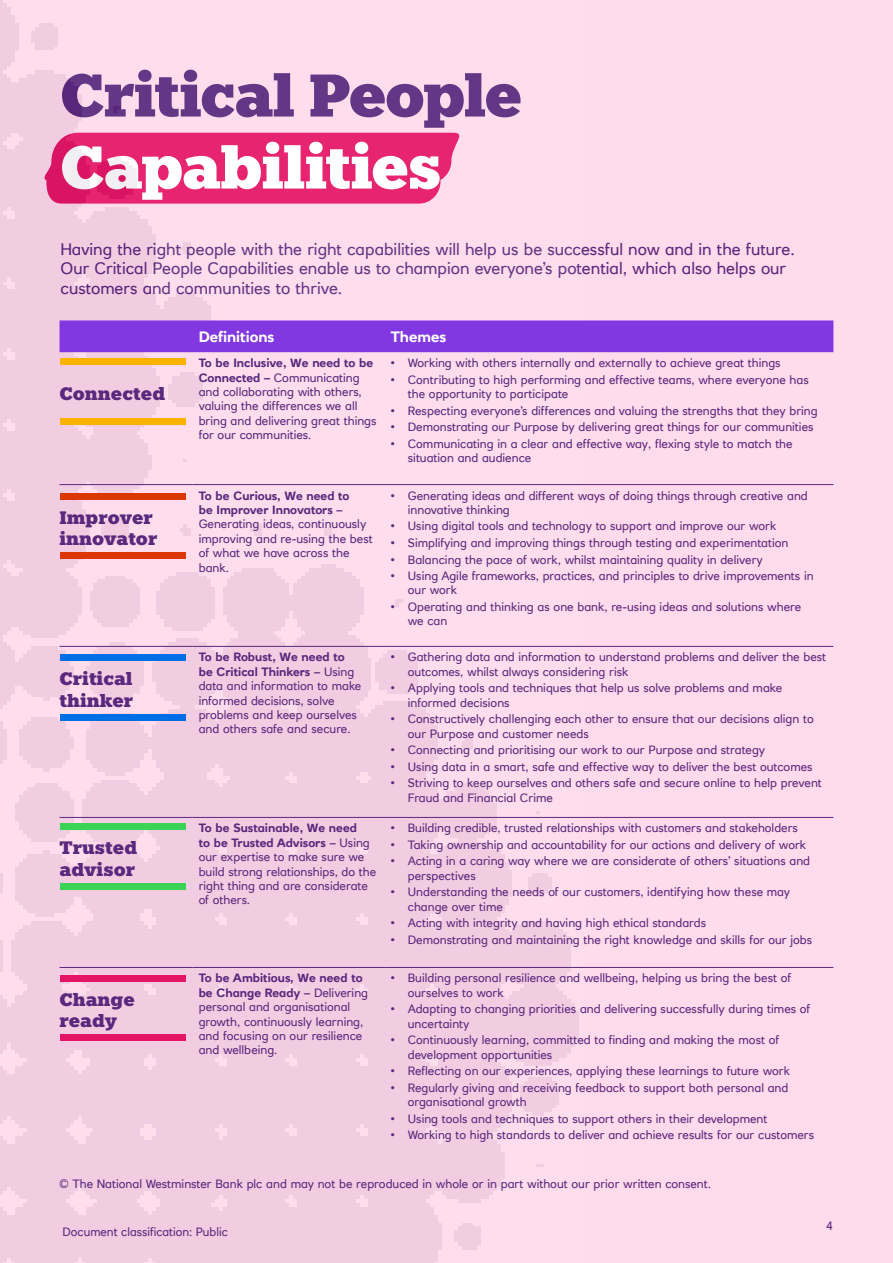
<style>
.page{position:relative;width:893px;height:1263px;background:#ffdbec}
.page>*{position:absolute;margin:0;border:0;box-sizing:border-box;transform-origin:0 0}
.t1{font:900 60px "Knile";letter-spacing:-.03em;color:#5a287d}
.t2{font:900 60px "Knile";letter-spacing:-.025em;color:#fff}
.t3{font:900 18px/21.6px "Knile";color:#5a287d}
.t4{font:16.5px/19.8px "RN House Sans";color:#5a287d}
.t5{font:700 15px "RN House Sans";color:#fff}
.t6{font:12px/14.4px "RN House Sans";color:#5a287d}
.s1{font-weight:700}
</style>
<div class="page">
<img style="left:0;top:0;width:578px;height:1263px">
<div style="left:60px;top:320px;width:773px;height:32px;background:#8138e0"></div>
<hr style="left:60px;top:484px;width:133px;height:1px;background:#5a287d">
<hr style="left:193px;top:484px;width:192px;height:1px;background:#5a287d">
<hr style="left:385px;top:484px;width:448px;height:1px;background:#5a287d">
<hr style="left:60px;top:646px;width:133px;height:1px;background:#5a287d">
<hr style="left:193px;top:646px;width:192px;height:1px;background:#5a287d">
<hr style="left:385px;top:646px;width:448px;height:1px;background:#5a287d">
<hr style="left:60px;top:817px;width:133px;height:1px;background:#5a287d">
<hr style="left:193px;top:817px;width:192px;height:1px;background:#5a287d">
<hr style="left:385px;top:817px;width:448px;height:1px;background:#5a287d">
<hr style="left:60px;top:967px;width:133px;height:1px;background:#5a287d">
<hr style="left:193px;top:967px;width:192px;height:1px;background:#5a287d">
<hr style="left:385px;top:967px;width:448px;height:1px;background:#5a287d">
<div style="left:60px;top:418px;width:125px;height:7px;background:#fbb200"></div>
<div style="left:60px;top:358px;width:125px;height:7px;background:#fbb200"></div>
<div style="left:60px;top:552px;width:125px;height:7px;background:#db3700"></div>
<div style="left:60px;top:493px;width:125px;height:6px;background:#db3700"></div>
<div style="left:60px;top:714px;width:125px;height:7px;background:#006fe6"></div>
<div style="left:60px;top:654px;width:125px;height:7px;background:#006fe6"></div>
<div style="left:60px;top:883px;width:125px;height:7px;background:#3ad356"></div>
<div style="left:60px;top:823px;width:125px;height:7px;background:#3ad356"></div>
<div style="left:60px;top:1034px;width:125px;height:7px;background:#e51565"></div>
<div style="left:60px;top:975px;width:125px;height:6px;background:#e51565"></div>
<h1 class="t1" style="left:60px;top:57px;width:464px">Critical People</h1>
<h1 class="t2" style="left:60px;top:129px;width:384px">Capabilities</h1>
<p class="t4" style="left:60px;top:239px;width:736px">Having the right people with the right capabilities will help us be successful now and in the future.<br>Our Critical People Capabilities enable us to champion everyone’s potential, which also helps our customers and communities to thrive.</p>
<h2 class="t3" style="left:60px;top:383px;width:107px">Connected</h2>
<h2 class="t3" style="left:60px;top:507px;width:99px">Improver innovator</h2>
<h2 class="t3" style="left:60px;top:668px;width:75px">Critical thinker</h2>
<h2 class="t3" style="left:60px;top:837px;width:79px">Trusted advisor</h2>
<h2 class="t3" style="left:60px;top:989px;width:77px">Change ready</h2>
<p class="t5" style="left:199px;top:327px;width:77px">Definitions</p>
<p class="t5" style="left:391px;top:327px;width:57px">Themes</p>
<p class="t6" style="left:199px;top:356px;width:179px"><span class="s1">To be Inclusive, We need to be<br>Connected –</span> Communicating and collaborating with others, valuing the differences we all bring and delivering great things for our communities.</p>
<p class="t6" style="left:391px;top:356px;width:391px">• Working with others internally and externally to achieve great things</p>
<p class="t6" style="left:408px;top:372px;width:402px;text-indent:-17px">• Contributing to high performing and effective teams, where everyone has the opportunity to participate</p>
<p class="t6" style="left:391px;top:403px;width:428px">• Respecting everyone’s differences and valuing the strengths that they bring</p>
<p class="t6" style="left:391px;top:420px;width:424px">• Demonstrating our Purpose by delivering great things for our communities</p>
<p class="t6" style="left:408px;top:436px;width:386px;text-indent:-17px">• Communicating in a clear and effective way, flexing style to match the situation and audience</p>
<p class="t6" style="left:199px;top:488px;width:175px"><span class="s1">To be Curious, We need to<br>be Improver Innovators</span> –<br>Generating ideas, continuously improving and re-using the best of what we have across the bank.</p>
<p class="t6" style="left:408px;top:488px;width:401px;text-indent:-17px">• Generating ideas and different ways of doing things through creative and innovative thinking</p>
<p class="t6" style="left:391px;top:519px;width:387px">• Using digital tools and technology to support and improve our work</p>
<p class="t6" style="left:391px;top:535px;width:399px">• Simplifying and improving things through testing and experimentation</p>
<p class="t6" style="left:391px;top:552px;width:373px">• Balancing the pace of work, whilst maintaining quality in delivery</p>
<p class="t6" style="left:408px;top:568px;width:407px;text-indent:-17px">• Using Agile frameworks, practices, and principles to drive improvements in our work</p>
<p class="t6" style="left:408px;top:599px;width:395px;text-indent:-17px">• Operating and thinking as one bank, re-using ideas and solutions where we can</p>
<p class="t6" style="left:199px;top:650px;width:164px"><span class="s1">To be Robust, We need to be Critical Thinkers</span> – Using data and information to make informed decisions, solve problems and keep ourselves and others safe and secure.</p>
<p class="t6" style="left:408px;top:650px;width:420px;text-indent:-17px">• Gathering data and information to understand problems and deliver the best outcomes, whilst always considering risk</p>
<p class="t6" style="left:408px;top:681px;width:376px;text-indent:-17px">• Applying tools and techniques that help us solve problems and make informed decisions</p>
<p class="t6" style="left:408px;top:712px;width:407px;text-indent:-17px">• Constructively challenging each other to ensure that our decisions align to our Purpose and customer needs</p>
<p class="t6" style="left:391px;top:743px;width:376px">• Connecting and prioritising our work to our Purpose and strategy</p>
<p class="t6" style="left:391px;top:759px;width:423px">• Using data in a smart, safe and effective way to deliver the best outcomes</p>
<p class="t6" style="left:408px;top:776px;width:416px;text-indent:-17px">• Striving to keep ourselves and others safe and secure online to help prevent<br>Fraud and Financial Crime</p>
<p class="t6" style="left:199px;top:821px;width:179px"><span class="s1">To be Sustainable, We need<br>to be Trusted Advisors</span> – Using our expertise to make sure we build strong relationships, do the right thing and are considerate of others.</p>
<p class="t6" style="left:391px;top:821px;width:409px">• Building credible, trusted relationships with customers and stakeholders</p>
<p class="t6" style="left:391px;top:837px;width:417px">• Taking ownership and accountability for our actions and delivery of work</p>
<p class="t6" style="left:408px;top:854px;width:404px;text-indent:-17px">• Acting in a caring way where we are considerate of others’ situations and perspectives</p>
<p class="t6" style="left:408px;top:885px;width:384px;text-indent:-17px">• Understanding the needs of our customers, identifying how these may change over time</p>
<p class="t6" style="left:391px;top:916px;width:317px">• Acting with integrity and having high ethical standards</p>
<p class="t6" style="left:391px;top:932px;width:423px">• Demonstrating and maintaining the right knowledge and skills for our jobs</p>
<p class="t6" style="left:199px;top:971px;width:171px"><span class="s1">To be Ambitious, We need to be Change Ready</span> – Delivering personal and organisational growth, continuously learning, and focusing on our resilience and wellbeing.</p>
<p class="t6" style="left:408px;top:971px;width:385px;text-indent:-17px">• Building personal resilience and wellbeing, helping us bring the best of ourselves to work</p>
<p class="t6" style="left:408px;top:1002px;width:404px;text-indent:-17px">• Adapting to changing priorities and delivering successfully during times of uncertainty</p>
<p class="t6" style="left:408px;top:1033px;width:373px;text-indent:-17px">• Continuously learning, committed to finding and making the most of development opportunities</p>
<p class="t6" style="left:391px;top:1064px;width:401px">• Reflecting on our experiences, applying these learnings to future work</p>
<p class="t6" style="left:408px;top:1080px;width:382px;text-indent:-17px">• Regularly giving and receiving feedback to support both personal and organisational growth</p>
<p class="t6" style="left:391px;top:1111px;width:378px">• Using tools and techniques to support others in their development</p>
<p class="t6" style="left:391px;top:1127px;width:425px">• Working to high standards to deliver and achieve results for our customers</p>
<p class="t6" style="left:60px;top:1176px;width:653px">© The National Westminster Bank plc and may not be reproduced in whole or in part without our prior written consent.</p>
<p class="t6" style="left:63px;top:1225px;width:167px">Document classification: Public</p>
<p class="t6" style="left:826px;top:1219px;width:8px">4</p>
</div>
